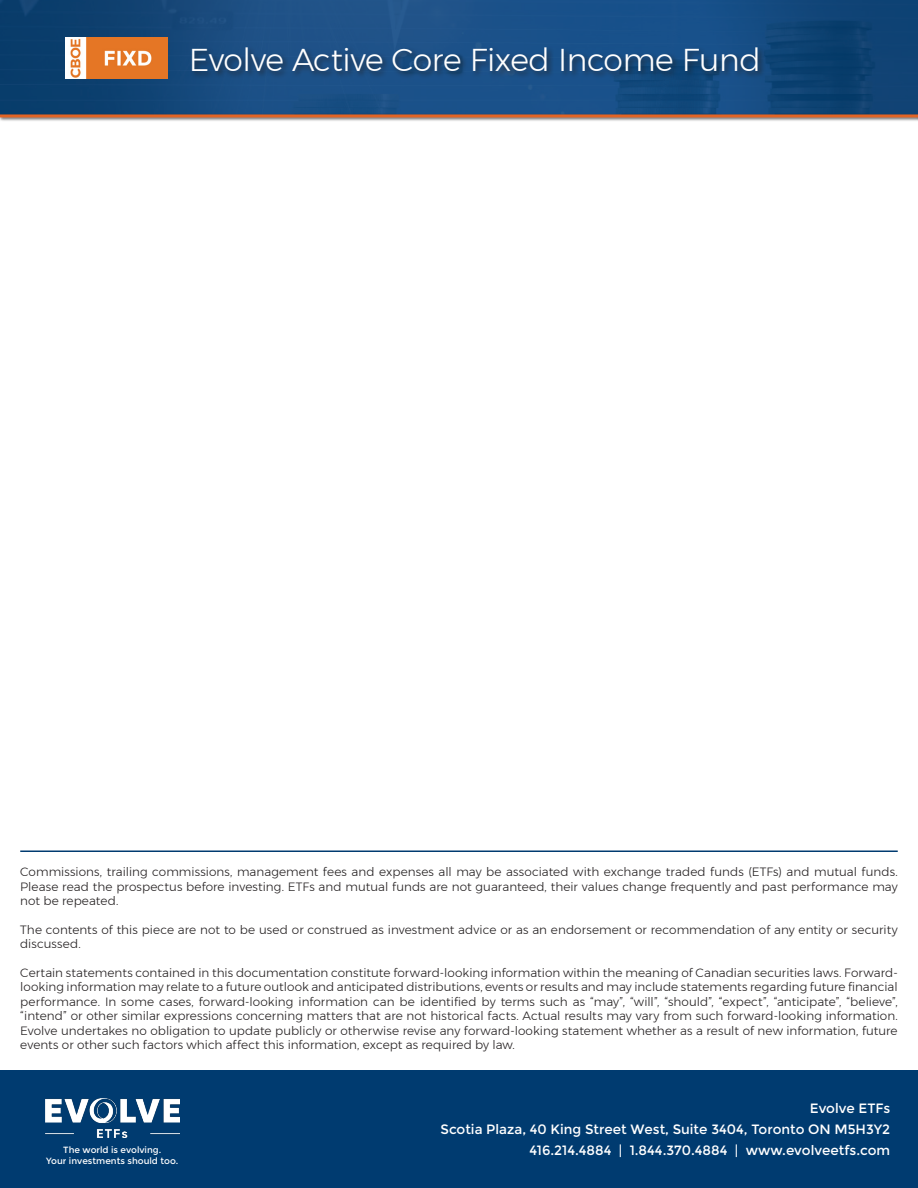
<style>
.page{position:relative;width:918px;height:1188px;background:#fff}
.page>*{position:absolute;margin:0;border:0;box-sizing:border-box;transform-origin:0 0}
.t1{font:300 31.5px "Montserrat";letter-spacing:-.01em;color:#fff}
.t2{font:13.5px/21px "Montserrat";color:#fff;text-align:right}
.disclaimer{font:300 12px/14.4px "Montserrat";letter-spacing:.005em;color:#231f20;text-align:justify}
.t3{font:9px "Montserrat";color:#fff}
</style>
<div class="page">
<div style="left:0;top:1071px;width:918px;height:117px;background:#003b70"></div>
<svg style="left:0;top:0;width:918px;height:113px;background:#15497d"></svg>
<div style="left:0;top:113px;width:918px;height:9px;background:#231f20;opacity:.75"></div>
<hr style="left:0;top:114px;width:918px;height:3px;background:#e26425">
<img style="left:66px;top:38px;width:102px;height:40px">
<div style="left:190px;top:46px;width:576px;height:33px;background:#231f20;opacity:.65"></div>
<img style="left:45px;top:1099px;width:134px;height:39px">
<hr style="left:20px;top:850px;width:878px;height:2px;background:#003b70">
<h1 class="t1" style="left:189px;top:36px;width:574px">Evolve Active Core Fixed Income Fund</h1>
<p class="disclaimer" style="left:20px;top:865px;width:879px">Commissions, trailing commissions, management fees and expenses all may be associated with exchange traded funds (ETFs) and mutual funds.<br>Please read the prospectus before investing. ETFs and mutual funds are not guaranteed, their values change frequently and past performance may not be repeated.</p>
<p class="disclaimer" style="left:20px;top:922px;width:879px">The contents of this piece are not to be used or construed as investment advice or as an endorsement or recommendation of any entity or security discussed.</p>
<p class="disclaimer" style="left:20px;top:965px;width:879px">Certain statements contained in this documentation constitute forward-looking information within the meaning of Canadian securities laws. Forward&shy;looking information may relate to a future outlook and anticipated distributions, events or results and may include statements regarding future financial performance. In some cases, forward-looking information can be identified by terms such as “may”, “will”, “should”, “expect”, “anticipate”, “believe”, “intend” or other similar expressions concerning matters that are not historical facts. Actual results may vary from such forward-looking information.<br>Evolve undertakes no obligation to update publicly or otherwise revise any forward-looking statement whether as a result of new information, future events or other such factors which affect this information, except as required by law.</p>
<p class="t2" style="left:441px;top:1098px;width:451px">Evolve ETFs<br>Scotia Plaza, 40 King Street West, Suite 3404, Toronto ON M5H3Y2</p>
<p class="t3" style="left:63px;top:1144px;width:100px">The world is evolving.</p>
<p class="t2" style="left:529px;top:1140px;width:362px">416.214.4884 | 1.844.370.4884 | www.evolveetfs.com</p>
<p class="t3" style="left:46px;top:1155px;width:134px">Your investments should too.</p>
</div>
